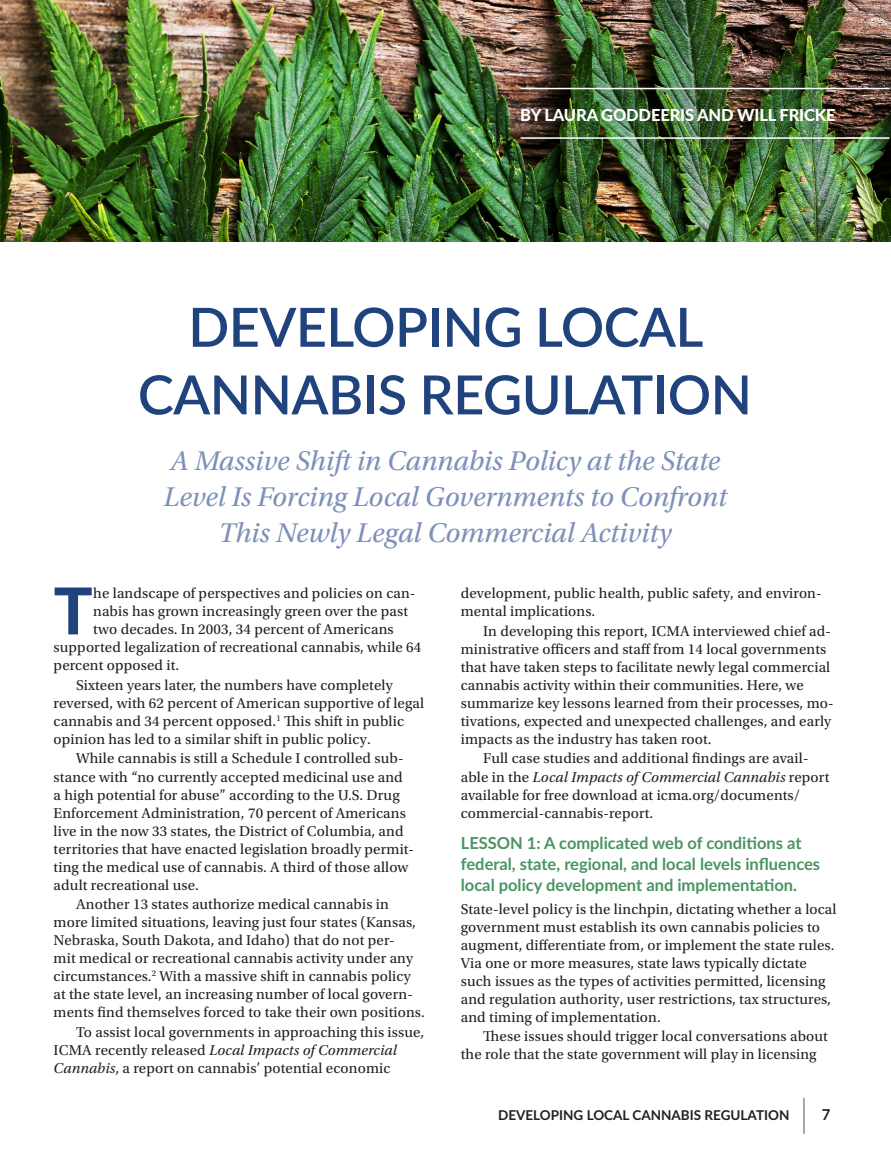
<style>
.page{position:relative;width:891px;height:1175px;background:#fff}
.page>*{position:absolute;margin:0;border:0;box-sizing:border-box;transform-origin:0 0}
.t1drop{font:800 64.65px "Lato";color:#20437e}
.t1{font:600 54px/67.7px "Lato";letter-spacing:-.01em;color:#20437e;text-align:center}
.subhead{font:italic 28.5px/36px "Utopia Std";color:#7d90b9;text-align:center}
.hb{font:700 16.5px/21px "Lato";color:#499462}
.author{font:800 16.5px "Lato";letter-spacing:-.01em;color:#fff}
.t{font:15px/18px "Utopia Std";letter-spacing:.01em;color:#231f20}
.t1-2{font:15px/18px "Utopia Std";letter-spacing:.01em;color:#231f20}
.t1drop-2{font:15px "Utopia Std";letter-spacing:.01em;color:#231f20}
.t2{font:700 15px "Lato";color:#231f20}
.t3{font:700 13.5px "Lato";color:#231f20}
.s1{font-style:italic}
</style>
<div class="page">
<hr style="left:803px;top:1097px;width:2px;height:36px;background:#8c8b8d">
<img style="left:0;top:0;width:891px;height:242px">
<hr style="left:521px;top:88px;width:369px;height:1px;background:#fff">
<hr style="left:521px;top:137px;width:369px;height:2px;background:#fff">
<p class="author" style="left:520px;top:103px;width:317px">BY LAURA GODDEERIS AND WILL FRICKE</p>
<p class="t1" style="left:138px;top:291px;width:616px">DEVELOPING LOCAL<br>CANNABIS REGULATION</p>
<p class="subhead" style="left:163px;top:443px;width:565px">A Massive Shift in Cannabis Policy at the State<br>Level Is Forcing Local Governments to Confront<br>This Newly Legal Commercial Activity</p>
<p class="t1drop" style="left:54px;top:563px;width:41px">T</p>
<p class="t1drop-2" style="left:93px;top:585px;width:324px">he landscape of perspectives and policies on can-</p>
<p class="t1drop-2" style="left:93px;top:603px;width:316px">nabis has grown increasingly green over the past</p>
<p class="t1drop-2" style="left:93px;top:621px;width:302px">two decades. In 2003, 34 percent of Americans</p>
<p class="t1drop-2" style="left:54px;top:639px;width:369px">supported legalization of recreational cannabis, while 64</p>
<p class="t1drop-2" style="left:54px;top:657px;width:127px">percent opposed it.</p>
<p class="t" style="left:54px;top:676px;width:372px;text-indent:22px">Sixteen years later, the numbers have completely reversed, with 62 percent of American supportive of legal cannabis and 34 percent opposed.<sup>1</sup> This shift in public opinion has led to a similar shift in public policy.</p>
<p class="t" style="left:54px;top:750px;width:362px;text-indent:22px">While cannabis is still a Schedule I controlled sub&shy;stance with “no currently accepted medicinal use and a high potential for abuse” according to the U.S. Drug Enforcement Administration, 70 percent of Americans live in the now 33 states, the District of Columbia, and territories that have enacted legislation broadly permit&shy;ting the medical use of cannabis. A third of those allow adult recreational use.</p>
<p class="t" style="left:54px;top:895px;width:373px;text-indent:22px">Another 13 states authorize medical cannabis in more limited situations, leaving just four states (Kansas, Nebraska, South Dakota, and Idaho) that do not per-<br>mit medical or recreational cannabis activity under any circumstances.<sup>2</sup> With a massive shift in cannabis policy at the state level, an increasing number of local govern&shy;ments find themselves forced to take their own positions.</p>
<p class="t" style="left:54px;top:1023px;width:372px;text-indent:22px">To assist local governments in approaching this issue,<br>ICMA recently released <span class="s1">Local Impacts of Commercial<br>Cannabis</span>, a report on cannabis’ potential economic</p>
<p class="t" style="left:461px;top:585px;width:362px">development, public health, public safety, and environ&shy;mental implications.</p>
<p class="t" style="left:461px;top:622px;width:374px;text-indent:22px">In developing this report, ICMA interviewed chief ad&shy;ministrative officers and staff from 14 local governments that have taken steps to facilitate newly legal commercial cannabis activity within their communities. Here, we summarize key lessons learned from their processes, mo&shy;tivations, expected and unexpected challenges, and early impacts as the industry has taken root.</p>
<p class="t" style="left:461px;top:750px;width:370px;text-indent:22px">Full case studies and additional findings are avail&shy;able in the <span class="s1">Local Impacts of Commercial Cannabis</span> report available for free download at icma.org/documents/ commercial-cannabis-report.</p>
<p class="hb" style="left:461px;top:831px;width:361px">LESSON 1: A complicated web of conditions at federal, state, regional, and local levels influences local policy development and implementation.</p>
<p class="t1-2" style="left:461px;top:900px;width:377px">State-level policy is the linchpin, dictating whether a local government must establish its own cannabis policies to augment, differentiate from, or implement the state rules.<br>Via one or more measures, state laws typically dictate such issues as the types of activities permitted, licensing and regulation authority, user restrictions, tax structures, and timing of implementation.</p>
<p class="t" style="left:461px;top:1027px;width:369px;text-indent:22px">These issues should trigger local conversations about the role that the state government will play in licensing</p>
<p class="t3" style="left:498px;top:1104px;width:293px">DEVELOPING LOCAL CANNABIS REGULATION</p>
<p class="t2" style="left:822px;top:1103px;width:10px">7</p>
</div>
